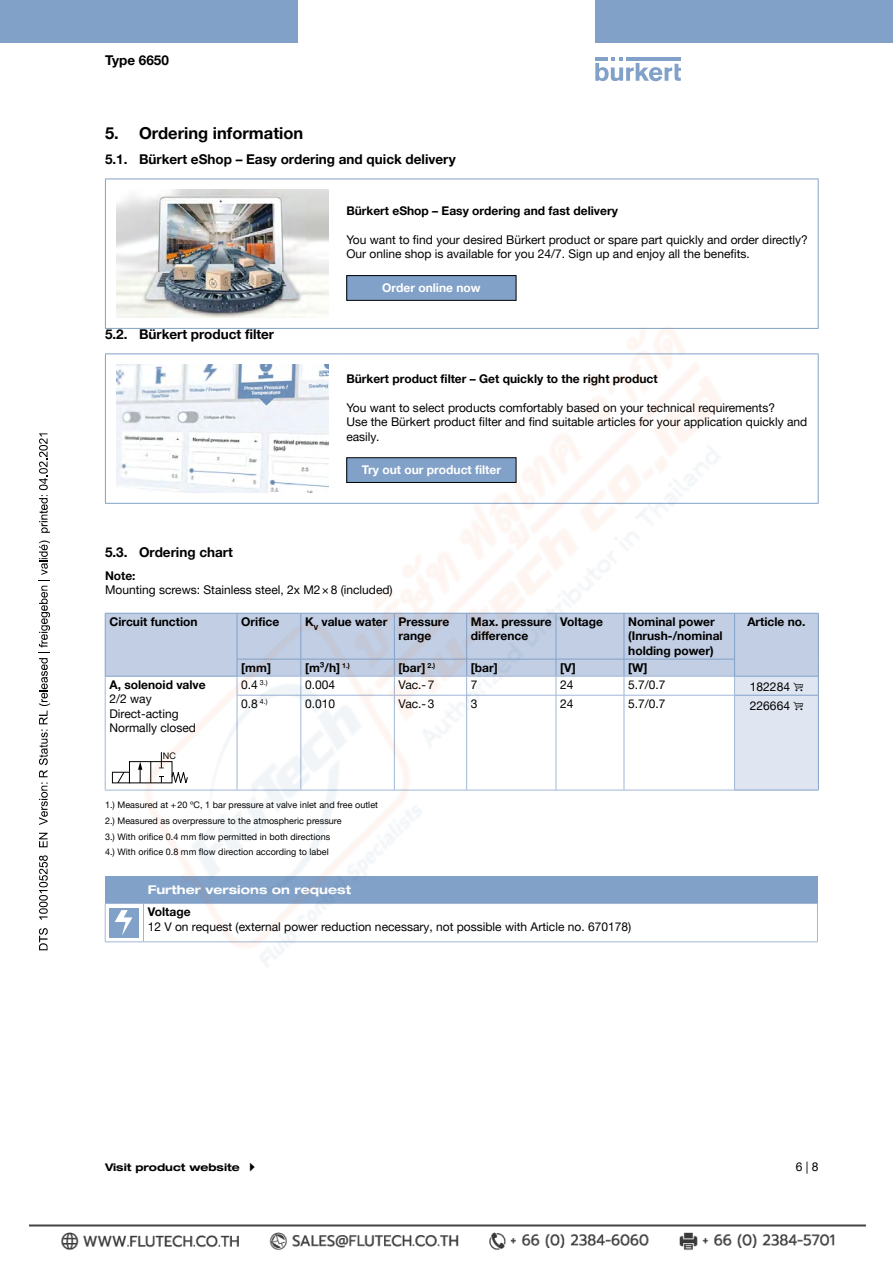
<style>
.page{position:relative;width:893px;height:1263px;background:#fff}
.page>*{position:absolute;margin:0;border:0;box-sizing:border-box;transform-origin:0 0}
.t1{font:700 16.5px "Helvetica Neue LTW1 G";color:#000}
.t2{font:700 13.5px "Helvetica Neue LTW1 G";color:#000}
.t3{font:12px/14.4px "Helvetica Neue LTW1 G";color:#000}
.t4{font:700 12px/14.4px "Helvetica Neue LTW1 G";color:#000}
.t5{font:700 12px "Helvetica Neue LTW1 G";color:#fff}
.t6{font:700 expanded 12px "Helvetica Neue LTW1 G";color:#fff}
.t7{font:700 expanded 10.5px "Helvetica Neue LTW1 G";color:#000}
.t8{font:9px/15.8px "Helvetica Neue LTW1 G";letter-spacing:.005em;color:#000}
</style>
<div class="page">
<svg style="left:595px;top:57px;width:86px;height:24px"></svg>
<hr style="left:626px;top:57px;width:55px;height:4px;background:#81a1c8">
<div style="left:0;top:0;width:298px;height:42px;background:#81a1c8"></div>
<div style="left:595px;top:0;width:298px;height:42px;background:#81a1c8"></div>
<hr style="left:338px;top:179px;width:481px;height:1px;background:#81a1c8">
<hr style="left:818px;top:179px;width:1px;height:149px;background:#81a1c8">
<hr style="left:338px;top:328px;width:481px;height:1px;background:#81a1c8">
<hr style="left:105px;top:179px;width:233px;height:1px;background:#81a1c8">
<hr style="left:105px;top:179px;width:1px;height:149px;background:#81a1c8">
<img style="left:116px;top:190px;width:213px;height:78px">
<hr style="left:338px;top:353px;width:481px;height:1px;background:#81a1c8">
<hr style="left:818px;top:354px;width:1px;height:149px;background:#81a1c8">
<hr style="left:338px;top:503px;width:481px;height:1px;background:#81a1c8">
<hr style="left:735px;top:790px;width:84px;height:1px;background:#81a1c8">
<hr style="left:143px;top:903px;width:675px;height:1px;background:#a1b7d6">
<hr style="left:817px;top:904px;width:1px;height:38px;background:#a1b7d6">
<hr style="left:143px;top:941px;width:675px;height:1px;background:#a1b7d6">
<svg style="left:39px;top:928px;width:9px;height:22px"></svg>
<svg style="left:39px;top:855px;width:9px;height:65px"></svg>
<svg style="left:39px;top:833px;width:9px;height:14px"></svg>
<svg style="left:39px;top:540px;width:11px;height:285px"></svg>
<svg style="left:39px;top:433px;width:11px;height:100px"></svg>
<img style="left:29px;top:1224px;width:837px;height:26px">
<img style="left:104px;top:268px;width:706px;height:698px">
<svg style="left:105px;top:613px;width:714px;height:177px"></svg>
<p class="t2" style="left:105px;top:52px;width:65px">Type 6650</p>
<h1 class="t1" style="left:105px;top:123px;width:200px">5. Ordering information</h1>
<p class="t2" style="left:105px;top:151px;width:352px">5.1. Bürkert eShop – Easy ordering and quick delivery</p>
<p class="t4" style="left:346px;top:204px;width:273px">Bürkert eShop – Easy ordering and fast delivery</p>
<p class="t3" style="left:346px;top:232px;width:463px">You want to find your desired Bürkert product or spare part quickly and order -directly?<br>Our online shop is available for you 24/7. Sign up and enjoy all the benefits.</p>
<p class="t5" style="left:382px;top:281px;width:100px">Order online now</p>
<p class="t2" style="left:105px;top:326px;width:171px">5.2. Bürkert product filter</p>
<p class="t4" style="left:346px;top:371px;width:313px">Bürkert product filter – Get quickly to the right product</p>
<p class="t3" style="left:346px;top:400px;width:462px">You want to select products comfortably based on your technical requirements?<br>Use the Bürkert product filter and find suitable articles for your application quickly and easily.</p>
<p class="t5" style="left:362px;top:463px;width:141px">Try out our product filter</p>
<p class="t2" style="left:105px;top:544px;width:129px">5.3. Ordering chart</p>
<p class="t4" style="left:105px;top:568px;width:32px">Note:</p>
<p class="t3" style="left:105px;top:583px;width:289px">Mounting screws: Stainless steel, 2x M2×8 (included)</p>
<p class="t4" style="left:109px;top:614px;width:90px">Circuit function</p>
<p class="t4" style="left:241px;top:614px;width:39px">Orifice</p>
<p class="t4" style="left:399px;top:614px;width:52px;text-indent:-94px">K<sub>V</sub> value water Pressure range</p>
<p class="t4" style="left:471px;top:614px;width:82px">Max. pressure difference</p>
<p class="t4" style="left:560px;top:614px;width:44px">Voltage</p>
<p class="t4" style="left:628px;top:614px;width:96px">Nominal power (Inrush-/nominal holding power)</p>
<p class="t4" style="left:747px;top:614px;width:60px">Article no.</p>
<p class="t4" style="left:241px;top:660px;width:31px">[mm]</p>
<p class="t4" style="left:305px;top:660px;width:46px">[m³/h] <sup>1.)</sup></p>
<p class="t4" style="left:399px;top:660px;width:38px">[bar] <sup>2.)</sup></p>
<p class="t4" style="left:471px;top:660px;width:28px">[bar]</p>
<p class="t4" style="left:560px;top:660px;width:17px">[V]</p>
<p class="t4" style="left:628px;top:660px;width:21px">[W]</p>
<p class="t4" style="left:109px;top:677px;width:98px">A, solenoid valve</p>
<p class="t3" style="left:109px;top:692px;width:88px">2/2 way<br>Direct-acting<br>Normally closed</p>
<p class="t8" style="left:163px;top:748px;width:14px">NC</p>
<p class="t3" style="left:241px;top:677px;width:28px">0.4 <sup>3.)</sup></p>
<p class="t3" style="left:305px;top:677px;width:32px">0.004</p>
<p class="t3" style="left:399px;top:677px;width:37px">Vac.-7</p>
<p class="t3" style="left:471px;top:677px;width:8px">7</p>
<p class="t3" style="left:560px;top:677px;width:15px">24</p>
<p class="t3" style="left:628px;top:677px;width:39px">5.7/0.7</p>
<p class="t3" style="left:750px;top:679px;width:42px">182284</p>
<p class="t3" style="left:241px;top:696px;width:28px">0.8 <sup>4.)</sup></p>
<p class="t3" style="left:305px;top:696px;width:32px">0.010</p>
<p class="t3" style="left:399px;top:696px;width:37px">Vac.-3</p>
<p class="t3" style="left:471px;top:696px;width:8px">3</p>
<p class="t3" style="left:560px;top:696px;width:15px">24</p>
<p class="t3" style="left:628px;top:696px;width:39px">5.7/0.7</p>
<p class="t3" style="left:750px;top:698px;width:42px">226664</p>
<p class="t8" style="left:105px;top:797px;width:274px">1.) Measured at +20 ºC, 1 bar pressure at valve inlet and free outlet 2.) Measured as overpressure to the atmospheric pressure<br>3.) With orifice 0.4 mm flow permitted in both directions<br>4.) With orifice 0.8 mm flow direction according to label</p>
<p class="t6" style="left:148px;top:882px;width:205px">Further versions on request</p>
<p class="t4" style="left:148px;top:905px;width:44px">Voltage</p>
<p class="t3" style="left:148px;top:919px;width:485px">12 V on request (external power reduction necessary, not possible with Article no. 670178)</p>
<p class="t7" style="left:105px;top:1161px;width:136px">Visit product website</p>
<p class="t3" style="left:796px;top:1159px;width:24px">6 | 8</p>
</div>
